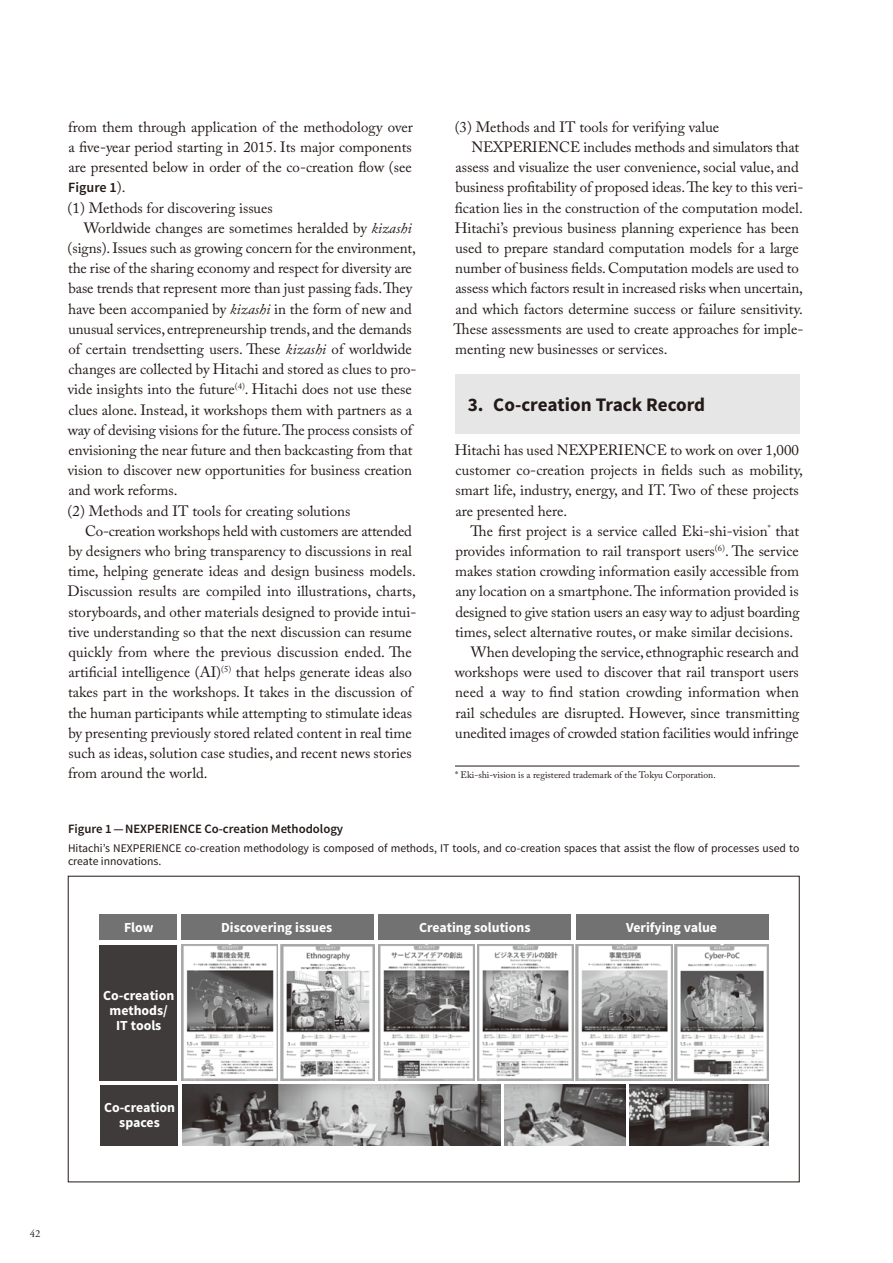
<style>
.page{position:relative;width:893px;height:1263px;background:#fff}
.page>*{position:absolute;margin:0;border:0;box-sizing:border-box;transform-origin:0 0}
.t1{font:700 19.2px "Source Sans Pro";color:#231916}
.t2{font:14.85px/20.2px "Adobe Caslon Pro";color:#231916;text-align:justify}
.t3{font:600 14.1px "Source Sans Pro";color:#231916}
.t4{font:700 13.8px/15px "Source Sans Pro";color:#fff;text-align:center}
.t5{font:600 12.75px "Source Sans Pro";color:#231916}
.t6{font:11.7px/13.8px "Source Sans Pro";color:#231916}
.t7{font:10.65px "Adobe Garamond Pro";color:#231916}
.t8{font:9.6px "Adobe Caslon Pro";color:#231916}
.s1{font-family:"Adobe Caslon Pro";font-weight:400;font-size:14.85px}
.s2{font-style:italic}
.s3{color:#fff}
</style>
<div class="page">
<div style="left:455px;top:374px;width:344px;height:59px;background:#e6e6e7"></div>
<img style="left:182px;top:945px;width:96px;height:136px">
<img style="left:281px;top:945px;width:94px;height:135px">
<img style="left:378px;top:945px;width:96px;height:136px">
<img style="left:477px;top:945px;width:96px;height:136px">
<img style="left:576px;top:945px;width:96px;height:136px">
<img style="left:675px;top:944px;width:94px;height:137px">
<img style="left:183px;top:1085px;width:317px;height:60px">
<img style="left:504px;top:1085px;width:121px;height:60px">
<img style="left:629px;top:1085px;width:139px;height:61px">
<div style="left:99px;top:945px;width:78px;height:135px;background:#3f3b3a"></div>
<div style="left:99px;top:914px;width:78px;height:26px;background:#727272"></div>
<div style="left:100px;top:1085px;width:78px;height:61px;background:#3f3b3a"></div>
<div style="left:182px;top:914px;width:192px;height:26px;background:#727272"></div>
<div style="left:379px;top:914px;width:192px;height:26px;background:#727272"></div>
<div style="left:576px;top:914px;width:192px;height:26px;background:#727272"></div>
<hr style="left:455px;top:766px;width:344px;height:1px;background:#231916">
<p class="t2" style="left:68px;top:118px;width:346px">from them through application of the methodology over a five-year period starting in 2015. Its major components are presented below in order of the co-creation flow (see</p>
<p class="t3" style="left:68px;top:183px;width:59px">Figure 1<span class="s1">).</span></p>
<p class="t2" style="left:68px;top:199px;width:207px">(1) Methods for discovering issues</p>
<p class="t2" style="left:84px;top:219px;width:329px">Worldwide changes are sometimes heralded by <span class="s2">kizashi</span></p>
<p class="t2" style="left:68px;top:240px;width:350px">(signs). Issues such as growing concern for the environment,</p>
<p class="t2" style="left:68px;top:260px;width:345px">the rise of the sharing economy and respect for diversity are</p>
<p class="t2" style="left:68px;top:280px;width:345px">base trends that represent more than just passing fads. They</p>
<p class="t2" style="left:68px;top:300px;width:345px">have been accompanied by <span class="s2">kizashi</span> in the form of new and</p>
<p class="t2" style="left:68px;top:320px;width:345px">unusual services, entrepreneurship trends, and the demands</p>
<p class="t2" style="left:69px;top:341px;width:345px">of certain trendsetting users. These <span class="s2">kizashi</span> of worldwide</p>
<p class="t2" style="left:68px;top:361px;width:349px">changes are collected by Hitachi and stored as clues to pro-</p>
<p class="t2" style="left:68px;top:381px;width:345px">vide insights into the future<sup>(4)</sup>. Hitachi does not use these</p>
<p class="t2" style="left:68px;top:401px;width:345px">clues alone. Instead, it workshops them with partners as a</p>
<p class="t2" style="left:68px;top:421px;width:346px">way of devising visions for the future. The process consists of</p>
<p class="t2" style="left:68px;top:442px;width:345px">envisioning the near future and then backcasting from that</p>
<p class="t2" style="left:68px;top:462px;width:346px">vision to discover new opportunities for business creation</p>
<p class="t2" style="left:68px;top:482px;width:111px">and work reforms.</p>
<p class="t2" style="left:68px;top:502px;width:284px">(2) Methods and IT tools for creating solutions</p>
<p class="t2" style="left:85px;top:522px;width:328px">Co-creation workshops held with customers are attended</p>
<p class="t2" style="left:68px;top:543px;width:345px">by designers who bring transparency to discussions in real</p>
<p class="t2" style="left:68px;top:563px;width:349px">time, helping generate ideas and design business models.</p>
<p class="t2" style="left:68px;top:583px;width:350px">Discussion results are compiled into illustrations, charts,</p>
<p class="t2" style="left:69px;top:603px;width:349px">storyboards, and other materials designed to provide intui-</p>
<p class="t2" style="left:68px;top:623px;width:345px">tive understanding so that the next discussion can resume</p>
<p class="t2" style="left:68px;top:644px;width:345px">quickly from where the previous discussion ended. The</p>
<p class="t2" style="left:68px;top:664px;width:345px">artificial intelligence (AI)<sup>(5)</sup> that helps generate ideas also</p>
<p class="t2" style="left:68px;top:684px;width:346px">takes part in the workshops. It takes in the discussion of</p>
<p class="t2" style="left:68px;top:704px;width:345px">the human participants while attempting to stimulate ideas</p>
<p class="t2" style="left:68px;top:724px;width:345px">by presenting previously stored related content in real time</p>
<p class="t2" style="left:69px;top:745px;width:345px">such as ideas, solution case studies, and recent news stories</p>
<p class="t2" style="left:68px;top:765px;width:141px">from around the world.</p>
<p class="t2" style="left:455px;top:118px;width:266px">(3) Methods and IT tools for verifying value</p>
<p class="t2" style="left:471px;top:139px;width:329px">NEXPERIENCE includes methods and simulators that</p>
<p class="t2" style="left:455px;top:159px;width:345px">assess and visualize the user convenience, social value, and</p>
<p class="t2" style="left:455px;top:179px;width:350px">business profitability of proposed ideas. The key to this veri-</p>
<p class="t2" style="left:455px;top:199px;width:349px">fication lies in the construction of the computation model.</p>
<p class="t2" style="left:455px;top:219px;width:346px">Hitachi’s previous business planning experience has been</p>
<p class="t2" style="left:455px;top:240px;width:345px">used to prepare standard computation models for a large</p>
<p class="t2" style="left:455px;top:260px;width:345px">number of business fields. Computation models are used to</p>
<p class="t2" style="left:455px;top:280px;width:349px">assess which factors result in increased risks when uncertain,</p>
<p class="t2" style="left:455px;top:300px;width:349px">and which factors determine success or failure sensitivity.</p>
<p class="t2" style="left:454px;top:320px;width:351px">These assessments are used to create approaches for imple-</p>
<p class="t2" style="left:455px;top:341px;width:214px">menting new businesses or services.</p>
<p class="t1" style="left:468px;top:398px;width:239px">3. Co-creation Track Record</p>
<p class="t2" style="left:455px;top:442px;width:350px;text-align:left">Hitachi has used NEXPERIENCE to work on over 1,000 customer co-creation projects in fields such as mobility, smart life, industry, energy, and IT. Two of these projects are presented here.</p>
<p class="t2" style="left:471px;top:522px;width:330px">The first project is a service called Eki-shi-vision<sup>*</sup> that</p>
<p class="t2" style="left:455px;top:543px;width:345px">provides information to rail transport users<sup>(6)</sup>. The service</p>
<p class="t2" style="left:455px;top:563px;width:345px">makes station crowding information easily accessible from</p>
<p class="t2" style="left:455px;top:583px;width:345px">any location on a smartphone. The information provided is</p>
<p class="t2" style="left:455px;top:603px;width:346px">designed to give station users an easy way to adjust boarding</p>
<p class="t2" style="left:455px;top:623px;width:340px">times, select alternative routes, or make similar decisions.</p>
<p class="t2" style="left:471px;top:644px;width:329px">When developing the service, ethnographic research and</p>
<p class="t2" style="left:455px;top:664px;width:346px">workshops were used to discover that rail transport users</p>
<p class="t2" style="left:455px;top:684px;width:345px">need a way to find station crowding information when</p>
<p class="t2" style="left:455px;top:704px;width:346px">rail schedules are disrupted. However, since transmitting</p>
<p class="t2" style="left:455px;top:724px;width:345px">unedited images of crowded station facilities would infringe</p>
<p class="t8" style="left:455px;top:771px;width:262px">* Eki-shi-vision is a registered trademark of the Tokyu Corporation.</p>
<p class="t5" style="left:68px;top:824px;width:277px">Figure 1 — NEXPERIENCE Co-creation Methodology</p>
<p class="t6" style="left:68px;top:842px;width:733px">Hitachi’s NEXPERIENCE co-creation methodology is composed of methods, IT tools, and co-creation spaces that assist the flow of processes used to create innovations.</p>
<p class="t4" style="left:124px;top:921px;width:31px">Flow</p>
<p class="t4" style="left:103px;top:990px;width:73px">Co-creation methods/<br>IT tools</p>
<p class="t4" style="left:104px;top:1101px;width:73px">Co-creation spaces</p>
<p class="t4" style="left:221px;top:921px;width:113px">Discovering issues</p>
<p class="t4" style="left:419px;top:921px;width:113px">Creating solutions</p>
<p class="t4" style="left:626px;top:921px;width:93px">Verifying value</p>
<p class="t7" style="left:30px;top:1228px;width:15px">42<span class="s3">.</span></p>
</div>
